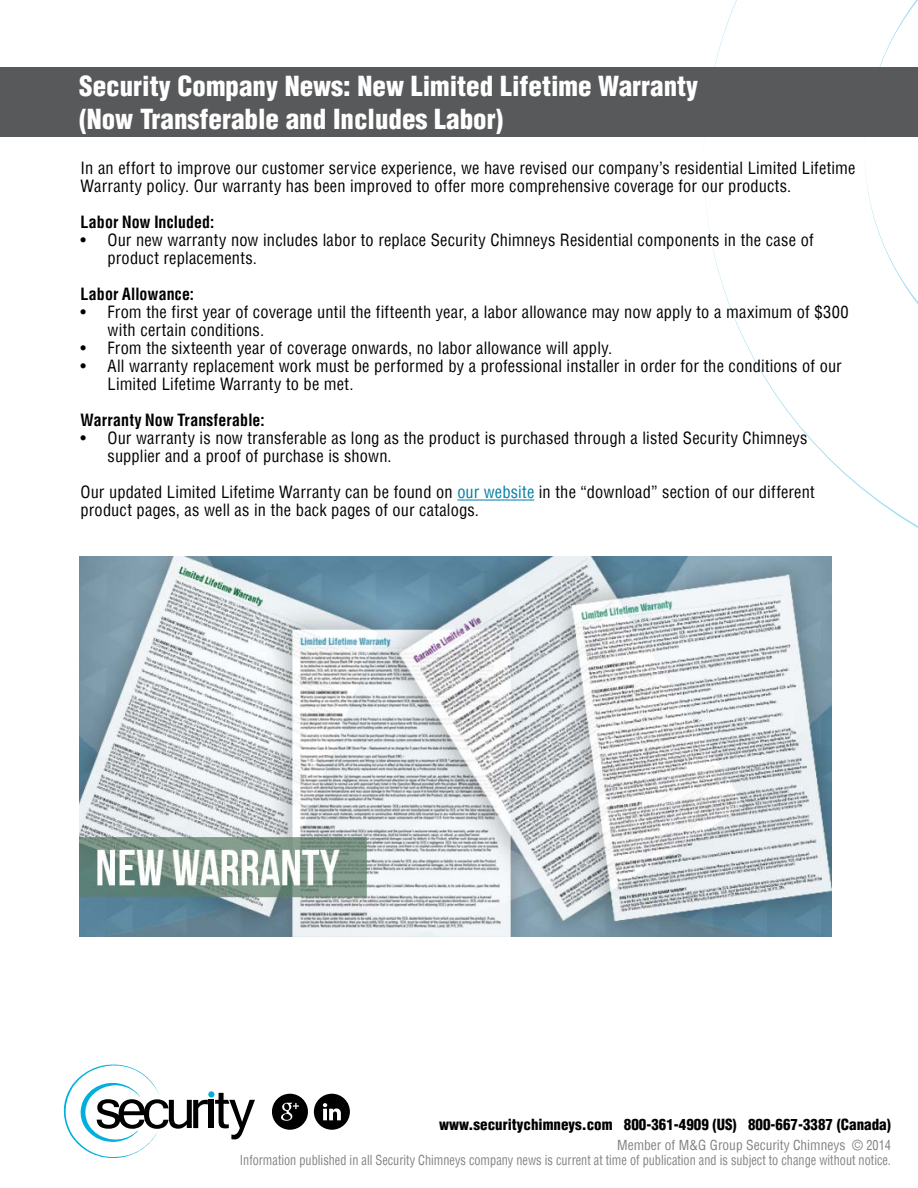
<style>
.page{position:relative;width:918px;height:1188px;background:#fff}
.page>*{position:absolute;margin:0;border:0;box-sizing:border-box;transform-origin:0 0}
.t1{font:900 condensed 27px/32.4px "Helvetica";color:#fff}
.t2{font:condensed 16.5px/18px "Helvetica";letter-spacing:.01em;color:#000}
.t3{font:700 condensed 16.5px "Helvetica";letter-spacing:.01em;color:#000}
.t4{font:900 condensed 15px "Helvetica";color:#000}
.t5{font:condensed 13.5px/15px "Helvetica";color:#808285;text-align:right}
.s1{color:#007ea2}
</style>
<div class="page">
<svg style="left:703px;top:0;width:215px;height:528px"></svg>
<div style="left:209px;top:1100px;width:5px;height:28px;background:#000"></div>
<svg style="left:215px;top:1093px;width:40px;height:46px"></svg>
<div style="left:208px;top:1091px;width:6px;height:7px;background:#00b0db;border-radius:50%"></div>
<svg style="left:63px;top:1064px;width:145px;height:94px"></svg>
<svg style="left:314px;top:1094px;width:36px;height:36px"></svg>
<svg style="left:272px;top:1094px;width:36px;height:36px"></svg>
<div style="left:0;top:68px;width:918px;height:69px;background:#58595b"></div>
<hr style="left:457px;top:500px;width:77px;height:1px;background:#007ea2">
<img style="left:79px;top:556px;width:753px;height:380px">
<h1 class="t1" style="left:79px;top:70px;width:620px">Security Company News: New Limited Lifetime Warranty (Now Transferable and Includes Labor)</h1>
<p class="t2" style="left:81px;top:159px;width:776px">In an effort to improve our customer service experience, we have revised our company’s residential Limited Lifetime<br>Warranty policy. Our warranty has been improved to offer more comprehensive coverage for our products.</p>
<p class="t3" style="left:81px;top:213px;width:135px">Labor Now Included:</p>
<p class="t2" style="left:108px;top:231px;width:708px;text-indent:-27px">• Our new warranty now includes labor to replace Security Chimneys Residential components in the case of product replacements.</p>
<p class="t3" style="left:81px;top:285px;width:115px">Labor Allowance:</p>
<p class="t2" style="left:108px;top:303px;width:742px;text-indent:-27px">• From the first year of coverage until the fifteenth year, a labor allowance may now apply to a maximum of $300 with certain conditions.</p>
<p class="t2" style="left:81px;top:339px;width:533px">• From the sixteenth year of coverage onwards, no labor allowance will apply.</p>
<p class="t2" style="left:108px;top:357px;width:736px;text-indent:-27px">• All warranty replacement work must be performed by a professional installer in order for the conditions of our<br>Limited Lifetime Warranty to be met.</p>
<p class="t3" style="left:81px;top:411px;width:185px">Warranty Now Transferable:</p>
<p class="t2" style="left:108px;top:429px;width:701px;text-indent:-27px">• Our warranty is now transferable as long as the product is purchased through a listed Security Chimneys supplier and a proof of purchase is shown.</p>
<p class="t2" style="left:81px;top:483px;width:736px">Our updated Limited Lifetime Warranty can be found on <span class="s1">our website</span> in the “download” section of our different product pages, as well as in the back pages of our catalogs.</p>
<p class="t4" style="left:439px;top:1115px;width:453px">www.securitychimneys.com 800-361-4909 (US) 800-667-3387 (Canada)</p>
<p class="t5" style="left:240px;top:1138px;width:653px">Member of M&amp;G Group Security Chimneys © 2014<br>Information published in all Security Chimneys company news is current at time of publication and is subject to change without notice.</p>
</div>
